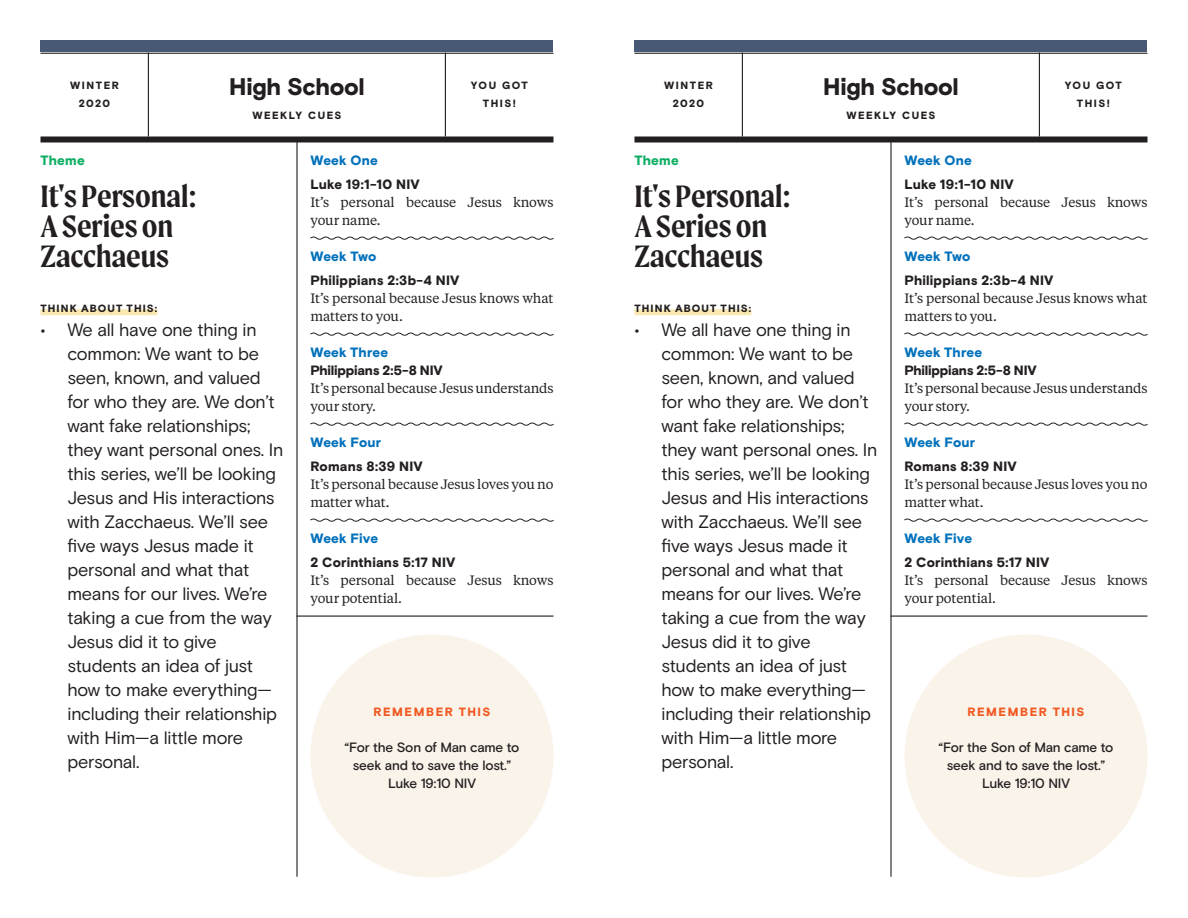
<style>
.page{position:relative;width:1188px;height:918px;background:#fff}
.page>*{position:absolute;margin:0;border:0;box-sizing:border-box;transform-origin:0 0}
.Headline_-_Moret{font:600 33px/30px "Moret";letter-spacing:-.005em;color:#231f20}
.Page_Header_-_Title{font:900 24px "Basis Grotesque";letter-spacing:-.015em;color:#231f20}
.t1{font:18px/24px "Basis Grotesque";letter-spacing:-.015em;color:#231f20}
.Body_Copy_-_No_Inden{font:13.5px/18px "Tiempos Text";letter-spacing:-.01em;color:#231f20}
.Scripture_Reading{font:900 13.5px "Basis Grotesque";letter-spacing:.01em;color:#231f20}
.Memory_Verse{font:500 13.5px/18px "Basis Grotesque";letter-spacing:-.015em;color:#231f20;text-align:center}
.Subhead{font:900 13.5px "Basis Grotesque";letter-spacing:.01em;color:#0071bb}
.Scripture_Reading-2{font:900 13.5px "Basis Grotesque";letter-spacing:-.015em;color:#231f20}
.Body_Copy_-_No_Inden-2{font:900 13.5px "Basis Grotesque";letter-spacing:.01em;color:#0071bb}
.Subhead-2{font:900 13.5px "Basis Grotesque";letter-spacing:.015em;color:#0bae62}
.Memory_Verse-2{font:900 12px "Basis Grotesque";letter-spacing:.135em;color:#f15921}
.Page_Header_-_Catego{font:900 10.5px "Basis Grotesque";letter-spacing:.135em;color:#231f20}
.Body_Copy_-_No_Inden-3{font:900 10.5px "Basis Grotesque";letter-spacing:.1em;color:#231f20}
</style>
<div class="page">
<div style="left:40px;top:40px;width:514px;height:12px;background:#475975"></div>
<div style="left:40px;top:309px;width:117px;height:6px;background:#f9e8b1"></div>
<svg style="left:310px;top:236px;width:244px;height:4px"></svg>
<svg style="left:310px;top:332px;width:244px;height:4px"></svg>
<svg style="left:310px;top:422px;width:244px;height:4px"></svg>
<svg style="left:310px;top:518px;width:244px;height:4px"></svg>
<hr style="left:148px;top:52px;width:1px;height:84px;background:#231f20">
<hr style="left:445px;top:52px;width:1px;height:84px;background:#231f20">
<hr style="left:40px;top:53px;width:514px;height:1px;background:#231f20">
<hr style="left:296px;top:142px;width:2px;height:735px;background:#231f20">
<div style="left:40px;top:136px;width:514px;height:6px;background:#231f20"></div>
<div style="left:310px;top:634px;width:244px;height:244px;background:#f9f3ea;border-radius:50%"></div>
<hr style="left:297px;top:616px;width:257px;height:1px;background:#231f20">
<div style="left:634px;top:40px;width:514px;height:12px;background:#475975"></div>
<div style="left:634px;top:309px;width:117px;height:6px;background:#f9e8b1"></div>
<svg style="left:904px;top:236px;width:244px;height:4px"></svg>
<svg style="left:904px;top:332px;width:244px;height:4px"></svg>
<svg style="left:904px;top:422px;width:244px;height:4px"></svg>
<svg style="left:904px;top:518px;width:244px;height:4px"></svg>
<hr style="left:742px;top:52px;width:1px;height:84px;background:#231f20">
<hr style="left:1039px;top:52px;width:1px;height:84px;background:#231f20">
<hr style="left:634px;top:53px;width:514px;height:1px;background:#231f20">
<hr style="left:890px;top:142px;width:2px;height:735px;background:#231f20">
<div style="left:634px;top:136px;width:514px;height:6px;background:#231f20"></div>
<div style="left:904px;top:634px;width:244px;height:244px;background:#f9f3ea;border-radius:50%"></div>
<hr style="left:891px;top:616px;width:257px;height:1px;background:#231f20">
<p class="Page_Header_-_Catego" style="left:70px;top:80px;width:50px">WINTER</p>
<p class="Page_Header_-_Catego" style="left:79px;top:98px;width:33px">2020</p>
<p class="Page_Header_-_Title" style="left:229px;top:72px;width:137px">High School</p>
<p class="Page_Header_-_Catego" style="left:252px;top:109px;width:91px">WEEKLY CUES</p>
<p class="Page_Header_-_Catego" style="left:471px;top:80px;width:58px">YOU GOT</p>
<p class="Page_Header_-_Catego" style="left:483px;top:98px;width:35px">THIS!</p>
<p class="Subhead-2" style="left:40px;top:152px;width:46px">Theme</p>
<p class="Headline_-_Moret" style="left:40px;top:180px;width:158px">It's Personal:<br>A Series on<br>Zacchaeus</p>
<p class="Body_Copy_-_No_Inden-3" style="left:40px;top:302px;width:118px">THINK ABOUT THIS:</p>
<p class="t1" style="left:68px;top:318px;width:217px;text-indent:-27px">• We all have one thing in common: We want to be seen, known, and valued for who they are. We don’t want fake relationships; they want personal ones. In this series, we’ll be looking<br>Jesus and His interactions with Zacchaeus. We’ll see five ways Jesus made it personal and what that means for our lives. We’re taking a cue from the way<br>Jesus did it to give students an idea of just how to make everything— including their relationship with Him—a little more personal.</p>
<p class="Subhead" style="left:310px;top:152px;width:69px">Week One</p>
<p class="Scripture_Reading" style="left:310px;top:176px;width:111px">Luke 19:1-10 NIV</p>
<p class="Body_Copy_-_No_Inden" style="left:310px;top:192px;width:244px">It’s personal because Jesus knows your name.</p>
<p class="Subhead" style="left:310px;top:248px;width:67px">Week Two</p>
<p class="Scripture_Reading" style="left:310px;top:272px;width:151px">Philippians 2:3b-4 NIV</p>
<p class="Body_Copy_-_No_Inden" style="left:310px;top:288px;width:245px">It’s personal because Jesus knows what matters to you.</p>
<p class="Body_Copy_-_No_Inden-2" style="left:310px;top:344px;width:79px">Week Three</p>
<p class="Scripture_Reading-2" style="left:310px;top:362px;width:134px">Philippians 2:5-8 NIV</p>
<p class="Body_Copy_-_No_Inden" style="left:310px;top:378px;width:245px">It’s personal because Jesus understands your story.</p>
<p class="Subhead" style="left:310px;top:434px;width:72px">Week Four</p>
<p class="Scripture_Reading" style="left:310px;top:458px;width:114px">Romans 8:39 NIV</p>
<p class="Body_Copy_-_No_Inden" style="left:310px;top:474px;width:244px">It’s personal because Jesus loves you no matter what.</p>
<p class="Subhead" style="left:310px;top:530px;width:69px">Week Five</p>
<p class="Scripture_Reading" style="left:310px;top:554px;width:146px">2 Corinthians 5:17 NIV</p>
<p class="Body_Copy_-_No_Inden" style="left:310px;top:570px;width:244px">It’s personal because Jesus knows your potential.</p>
<p class="Memory_Verse-2" style="left:374px;top:704px;width:118px">REMEMBER THIS</p>
<p class="Memory_Verse" style="left:345px;top:738px;width:176px">“For the Son of Man came to seek and to save the lost.”</p>
<p class="Memory_Verse" style="left:388px;top:774px;width:89px">Luke 19:10 NIV</p>
<p class="Page_Header_-_Catego" style="left:664px;top:80px;width:50px">WINTER</p>
<p class="Page_Header_-_Catego" style="left:673px;top:98px;width:33px">2020</p>
<p class="Page_Header_-_Title" style="left:823px;top:72px;width:137px">High School</p>
<p class="Page_Header_-_Catego" style="left:846px;top:109px;width:91px">WEEKLY CUES</p>
<p class="Page_Header_-_Catego" style="left:1065px;top:80px;width:58px">YOU GOT</p>
<p class="Page_Header_-_Catego" style="left:1077px;top:98px;width:35px">THIS!</p>
<p class="Subhead-2" style="left:634px;top:152px;width:46px">Theme</p>
<p class="Headline_-_Moret" style="left:634px;top:180px;width:158px">It's Personal:<br>A Series on<br>Zacchaeus</p>
<p class="Body_Copy_-_No_Inden-3" style="left:634px;top:302px;width:118px">THINK ABOUT THIS:</p>
<p class="t1" style="left:662px;top:318px;width:217px;text-indent:-27px">• We all have one thing in common: We want to be seen, known, and valued for who they are. We don’t want fake relationships; they want personal ones. In this series, we’ll be looking<br>Jesus and His interactions with Zacchaeus. We’ll see five ways Jesus made it personal and what that means for our lives. We’re taking a cue from the way<br>Jesus did it to give students an idea of just how to make everything— including their relationship with Him—a little more personal.</p>
<p class="Subhead" style="left:904px;top:152px;width:69px">Week One</p>
<p class="Scripture_Reading" style="left:904px;top:176px;width:111px">Luke 19:1-10 NIV</p>
<p class="Body_Copy_-_No_Inden" style="left:904px;top:192px;width:244px">It’s personal because Jesus knows your name.</p>
<p class="Subhead" style="left:904px;top:248px;width:67px">Week Two</p>
<p class="Scripture_Reading" style="left:904px;top:272px;width:151px">Philippians 2:3b-4 NIV</p>
<p class="Body_Copy_-_No_Inden" style="left:904px;top:288px;width:245px">It’s personal because Jesus knows what matters to you.</p>
<p class="Body_Copy_-_No_Inden-2" style="left:904px;top:344px;width:79px">Week Three</p>
<p class="Scripture_Reading-2" style="left:904px;top:362px;width:134px">Philippians 2:5-8 NIV</p>
<p class="Body_Copy_-_No_Inden" style="left:904px;top:378px;width:245px">It’s personal because Jesus understands your story.</p>
<p class="Subhead" style="left:904px;top:434px;width:72px">Week Four</p>
<p class="Scripture_Reading" style="left:904px;top:458px;width:114px">Romans 8:39 NIV</p>
<p class="Body_Copy_-_No_Inden" style="left:904px;top:474px;width:244px">It’s personal because Jesus loves you no matter what.</p>
<p class="Subhead" style="left:904px;top:530px;width:69px">Week Five</p>
<p class="Scripture_Reading" style="left:904px;top:554px;width:146px">2 Corinthians 5:17 NIV</p>
<p class="Body_Copy_-_No_Inden" style="left:904px;top:570px;width:244px">It’s personal because Jesus knows your potential.</p>
<p class="Memory_Verse-2" style="left:968px;top:704px;width:118px">REMEMBER THIS</p>
<p class="Memory_Verse" style="left:939px;top:738px;width:176px">“For the Son of Man came to seek and to save the lost.”</p>
<p class="Memory_Verse" style="left:982px;top:774px;width:89px">Luke 19:10 NIV</p>
</div>
